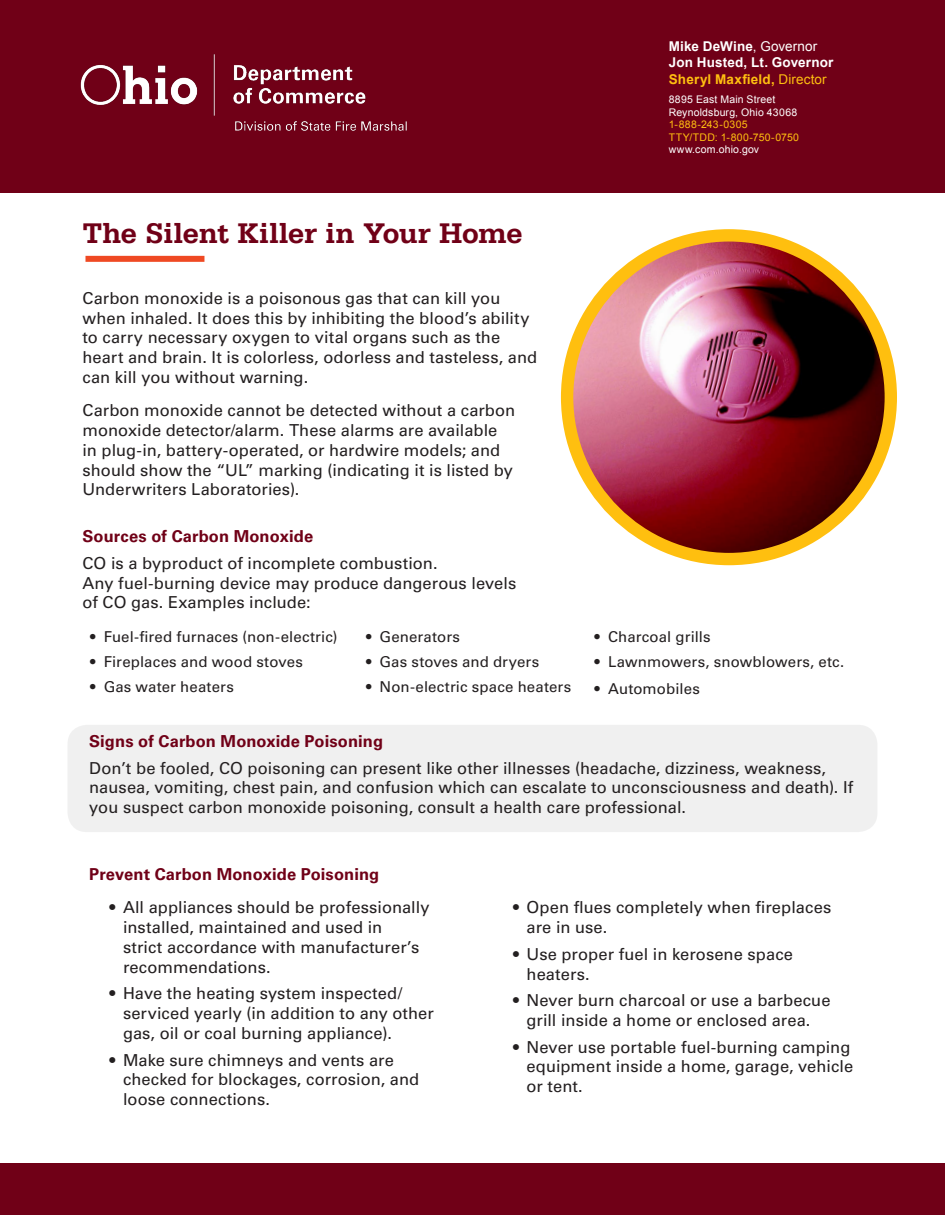
<style>
.page{position:relative;width:945px;height:1215px;background:#fff}
.page>*{position:absolute;margin:0;border:0;box-sizing:border-box;transform-origin:0 0}
.heading_1{font:700 30px "Serifa Std";letter-spacing:-.01em;color:#700017}
.heading_1-2{font:16.5px/19.8px "Univers LT Pro 55 Roman";letter-spacing:.005em;color:#231f20}
.heading_1-3{font:700 16.5px "Univers LT Pro 65";letter-spacing:.01em;color:#700017}
.t1{font:15px "Univers LT Pro 55 Roman";letter-spacing:.01em;color:#231f20}
.t2{font:700 13.5px "Arial";letter-spacing:.01em;color:#fff}
.t3{font:700 13.5px "Arial";letter-spacing:.015em;color:#ffbf10}
.t4{font:10.5px/12.6px "Arial";letter-spacing:.02em;color:#fff}
.t5{font:10.5px "Arial";letter-spacing:.025em;color:#ffbf10}
.s1{font-weight:400}
</style>
<div class="page">
<div style="left:67px;top:725px;width:810px;height:107px;background:#f0f0f0;border-radius:19px"></div>
<div style="left:1px;top:1163px;width:944px;height:52px;background:#700017"></div>
<div style="left:1px;top:1px;width:944px;height:192px;background:#700017"></div>
<img style="left:80px;top:54px;width:327px;height:77px">
<div style="left:86px;top:256px;width:118px;height:6px;background:#ef4923"></div>
<img style="left:567px;top:237px;width:320px;height:322px">
<div style="left:561px;top:229px;width:336px;height:336px;border:12px solid #ffbf0f;border-radius:50%"></div>
<p class="t2" style="left:669px;top:38px;width:150px">Mike DeWine<span class="s1">, Governor</span></p>
<p class="t2" style="left:669px;top:54px;width:166px">Jon Husted, Lt. Governor</p>
<p class="t3" style="left:669px;top:70px;width:159px">Sheryl Maxfield, <span class="s1">Director</span></p>
<p class="t4" style="left:669px;top:93px;width:130px">8895 East Main Street<br>Reynoldsburg, Ohio 43068</p>
<p class="t5" style="left:669px;top:118px;width:80px">1-888-243-0305</p>
<p class="t5" style="left:669px;top:130px;width:132px">TTY/TDD: 1-800-750-0750</p>
<p class="t4" style="left:669px;top:144px;width:92px">www.com.ohio.gov</p>
<p class="heading_1" style="left:82px;top:216px;width:442px">The Silent Killer in Your Home</p>
<p class="heading_1-2" style="left:82px;top:288px;width:456px">Carbon monoxide is a poisonous gas that can kill you when inhaled. It does this by inhibiting the blood’s ability to carry necessary oxygen to vital organs such as the heart and brain. It is colorless, odorless and tasteless, and can kill you without warning.</p>
<p class="heading_1-2" style="left:82px;top:400px;width:434px">Carbon monoxide cannot be detected without a carbon monoxide detector/alarm. These alarms are available in plug-in, battery-operated, or hardwire models; and should show the “UL” marking (indicating it is listed by Underwriters Laboratories).</p>
<p class="heading_1-3" style="left:82px;top:527px;width:232px">Sources of Carbon Monoxide</p>
<p class="heading_1-2" style="left:82px;top:553px;width:435px">CO is a byproduct of incomplete combustion.<br>Any fuel-burning device may produce dangerous levels of CO gas. Examples include:</p>
<p class="t1" style="left:90px;top:628px;width:249px">• Fuel-fired furnaces (non-electric)</p>
<p class="t1" style="left:90px;top:653px;width:214px">• Fireplaces and wood stoves</p>
<p class="t1" style="left:90px;top:677px;width:145px">• Gas water heaters</p>
<p class="t1" style="left:366px;top:628px;width:96px">• Generators</p>
<p class="t1" style="left:366px;top:653px;width:175px">• Gas stoves and dryers</p>
<p class="t1" style="left:366px;top:677px;width:207px">• Non-electric space heaters</p>
<p class="t1" style="left:595px;top:628px;width:118px">• Charcoal grills</p>
<p class="t1" style="left:595px;top:653px;width:251px">• Lawnmowers, snowblowers, etc.</p>
<p class="t1" style="left:595px;top:679px;width:107px">• Automobiles</p>
<p class="heading_1-3" style="left:89px;top:731px;width:295px">Signs of Carbon Monoxide Poisoning</p>
<p class="heading_1-2" style="left:89px;top:758px;width:766px">Don’t be fooled, CO poisoning can present like other illnesses (headache, dizziness, weakness, nausea, vomiting, chest pain, and confusion which can escalate to unconsciousness and death). If you suspect carbon monoxide poisoning, consult a health care professional.</p>
<p class="heading_1-3" style="left:89px;top:865px;width:292px">Prevent Carbon Monoxide Poisoning</p>
<p class="heading_1-2" style="left:123px;top:898px;width:308px;text-indent:-14px">• All appliances should be professionally installed, maintained and used in<br>strict accordance with manufacturer’s recommendations.</p>
<p class="heading_1-2" style="left:123px;top:984px;width:312px;text-indent:-14px">• Have the heating system inspected/ serviced yearly (in addition to any other gas, oil or coal burning appliance).</p>
<p class="heading_1-2" style="left:123px;top:1050px;width:298px;text-indent:-14px">• Make sure chimneys and vents are checked for blockages, corrosion, and loose connections.</p>
<p class="heading_1-2" style="left:527px;top:898px;width:306px;text-indent:-14px">• Open flues completely when fireplaces are in use.</p>
<p class="heading_1-2" style="left:527px;top:944px;width:268px;text-indent:-14px">• Use proper fuel in kerosene space heaters.</p>
<p class="heading_1-2" style="left:513px;top:990px;width:319px;text-align:center">• Never burn charcoal or use a barbecue grill inside a home or enclosed area.</p>
<p class="heading_1-2" style="left:527px;top:1037px;width:328px;text-indent:-14px">• Never use portable fuel-burning camping equipment inside a home, garage, vehicle or tent.</p>
</div>
